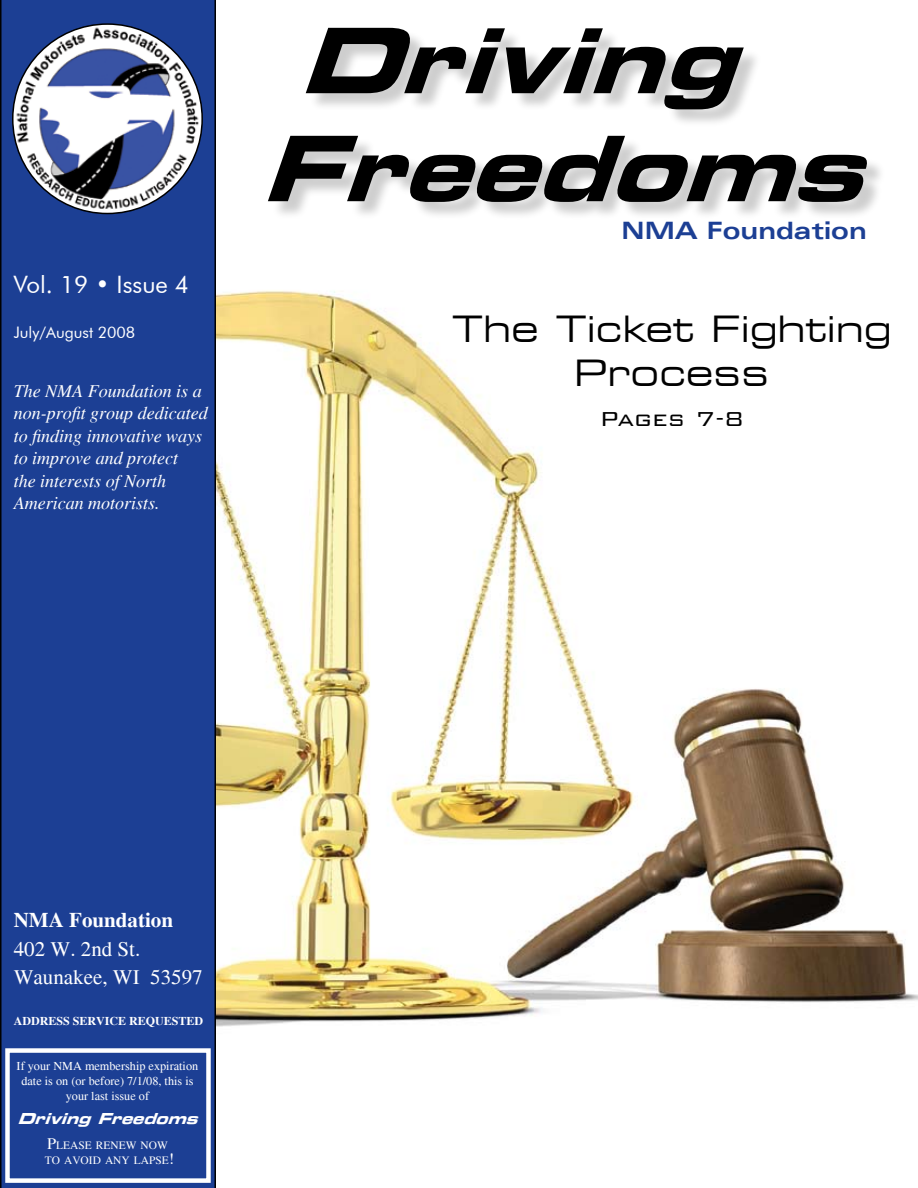
<style>
.page{position:relative;width:918px;height:1188px;background:#fff}
.page>*{position:absolute;margin:0;border:0;box-sizing:border-box;transform-origin:0 0}
.t1{font:italic 90px/108px "Eurostile Bold Extended Two";color:#000}
.t2{font:expanded 36px/43.2px "Square 721 BT";color:#010101;text-align:center}
.t3{font:300 27px "Bank Gothic BT";color:#010101}
.t4{font:700 expanded 24px "Univers";color:#1c3f94}
.t5{font:24px "Futura BT";color:#fff}
.t6{font:21px/28.5px "Times";color:#fff}
.t7{font:700 21px "Times";color:#fff}
.t8{font:italic 18px/22.5px "Times";color:#fff}
.t9{font:15.9px "Futura BT";color:#fff}
.t10{font:italic 15px "Eurostile Bold Extended Two";color:#fff}
.t11{font:12.3px/14.7px "Times";color:#fff;text-align:center}
.t12{font:700 12px "Times";color:#fff}
.t13{font:11.4px/15px "Times";color:#fff}
.s1{font-size:16.35px}
</style>
<div class="page">
<img style="left:216px;top:290px;width:702px;height:737px">
<div style="left:0;top:0;width:216px;height:1188px;background:#1c3f94"></div>
<div style="left:270px;top:29px;width:617px;height:193px;background:#000;opacity:.2"></div>
<img style="left:13px;top:24px;width:189px;height:190px;border-radius:50%">
<div style="left:5px;top:1048px;width:206px;height:135px;border:4px solid #fff"></div>
<h3 class="t5" style="left:14px;top:270px;width:177px">Vol. 19 • Issue 4</h3>
<p class="t9" style="left:14px;top:323px;width:123px">July/August 2008</p>
<p class="t8" style="left:14px;top:380px;width:195px">The NMA Foundation is a non-profit group dedicated to finding innovative ways to improve and protect<br>the interests of North<br>American motorists.</p>
<h1 class="t1" style="left:261px;top:5px;width:645px;text-indent:37px">Driving<br>Freedoms</h1>
<h3 class="t4" style="left:622px;top:217px;width:247px">NMA Foundation</h3>
<h2 class="t2" style="left:452px;top:308px;width:441px">The Ticket Fighting<br>Process</h2>
<h3 class="t3" style="left:599px;top:404px;width:146px">Pages 7-8</h3>
<p class="t7" style="left:14px;top:908px;width:161px">NMA Foundation</p>
<p class="t6" style="left:14px;top:935px;width:190px">402 W. 2nd St.<br>Waunakee, WI 53597</p>
<p class="t12" style="left:14px;top:1014px;width:191px">ADDRESS SERVICE REQUESTED</p>
<p class="t11" style="left:17px;top:1059px;width:183px">If your NMA membership expiration date is on (or before) 7/1/08, this is your last issue of</p>
<p class="t10" style="left:18px;top:1108px;width:189px">DrivingFreedoms</p>
<p class="t13" style="left:45px;top:1138px;width:131px"><span class="s1">P</span>lease renew now to avoid any lapse<span class="s1">!</span></p>
</div>
